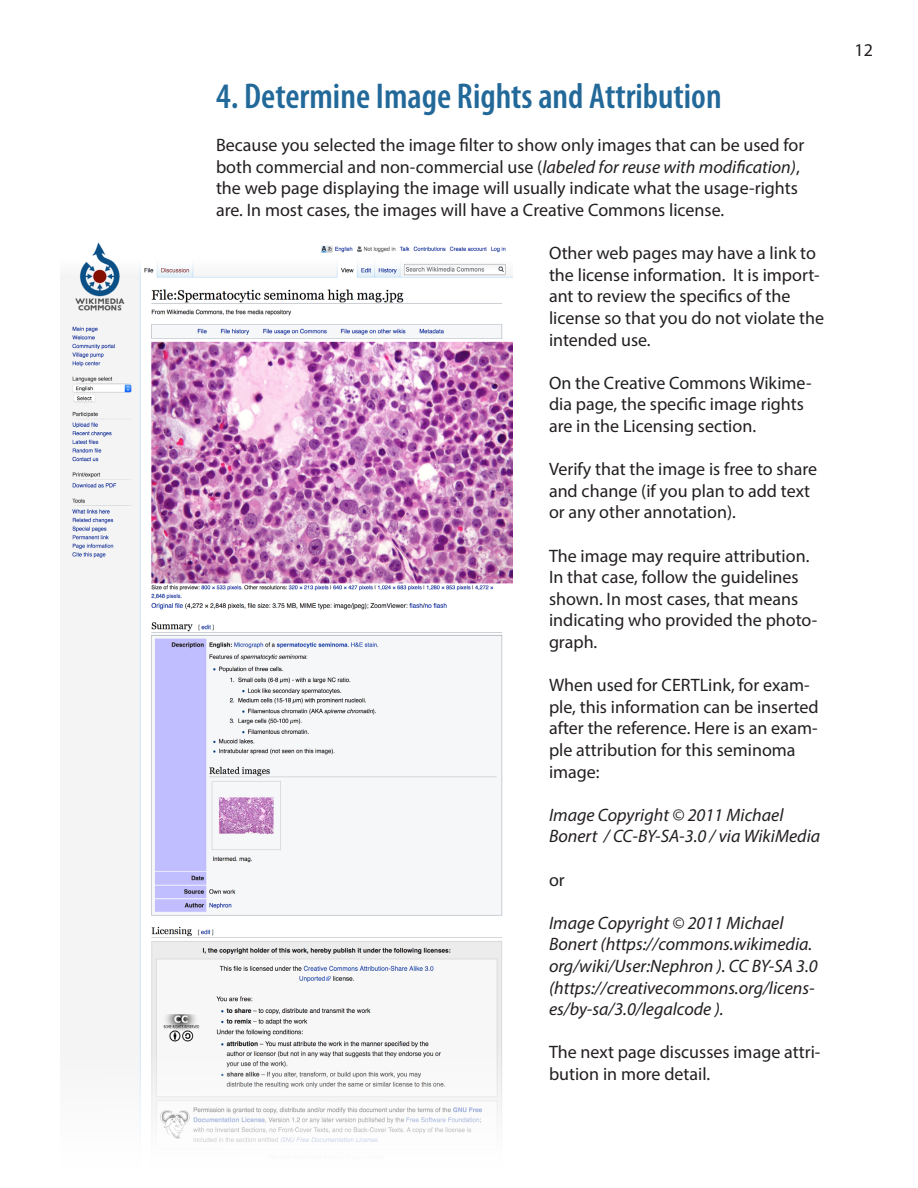
<style>
.page{position:relative;width:918px;height:1188px;background:#fff}
.page>*{position:absolute;margin:0;border:0;box-sizing:border-box;transform-origin:0 0}
.Header_Blue{font:600 condensed 36px "Myriad Pro";color:#22699a}
.Body_3{font:18px/21.6px "Myriad Pro";color:#231f20}
.Body_3-2{font:italic 18px/21.6px "Myriad Pro";color:#231f20}
.s1{font-style:italic}
</style>
<div class="page">
<img style="left:61px;top:242px;width:451px;height:900px">
<p class="Header_Blue" style="left:216px;top:76px;width:507px">4. Determine Image Rights and Attribution</p>
<p class="Body_3" style="left:216px;top:134px;width:590px">Because you selected the image filter to show only images that can be used for both commercial and non-commercial use (<span class="s1">labeled for reuse with modification)</span>, the web page displaying the image will usually indicate what the usage-rights are. In most cases, the images will have a Creative Commons license.</p>
<p class="Body_3" style="left:549px;top:242px;width:277px">Other web pages may have a link to the license information. It is import&shy;ant to review the specifics of the license so that you do not violate the intended use.</p>
<p class="Body_3" style="left:549px;top:372px;width:264px">On the Creative Commons Wikime&shy;dia page, the specific image rights are in the Licensing section.</p>
<p class="Body_3" style="left:549px;top:458px;width:270px">Verify that the image is free to share and change (if you plan to add text or any other annotation).</p>
<p class="Body_3" style="left:549px;top:544px;width:270px">The image may require attribution.<br>In that case, follow the guidelines shown. In most cases, that means indicating who provided the photo&shy;graph.</p>
<p class="Body_3" style="left:549px;top:674px;width:271px">When used for CERTLink, for exam&shy;ple, this information can be inserted after the reference. Here is an exam&shy;ple attribution for this seminoma image:</p>
<p class="Body_3-2" style="left:549px;top:804px;width:273px">Image Copyright © 2011 Michael<br>Bonert / CC-BY-SA-3.0 / via WikiMedia</p>
<p class="Body_3" style="left:549px;top:868px;width:17px">or</p>
<p class="Body_3-2" style="left:549px;top:912px;width:270px">Image Copyright © 2011 Michael Bonert (https://commons.wikimedia. org/wiki/User:Nephron ). CC BY-SA 3.0 (https://creativecommons.org/licens&shy;es/by-sa/3.0/legalcode ).</p>
<p class="Body_3" style="left:549px;top:1041px;width:273px">The next page discusses image attri&shy;bution in more detail.</p>
<p class="Body_3" style="left:855px;top:39px;width:20px">12</p>
</div>
